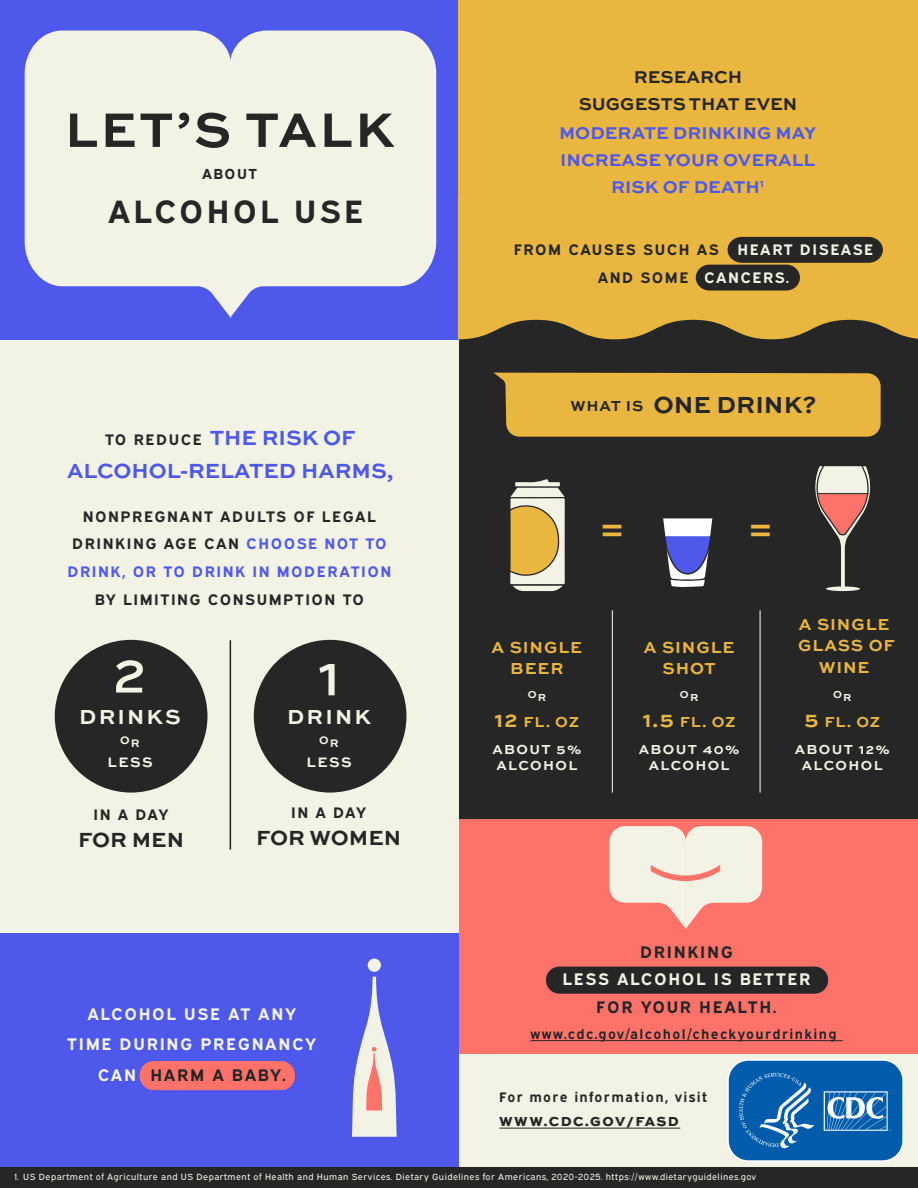
<style>
.page{position:relative;width:918px;height:1188px;background:#fff}
.page>*{position:absolute;margin:0;border:0;box-sizing:border-box;transform-origin:0 0}
.t1{font:500 55.05px "Sweet Sans Pro";color:#f4f4e6}
.t2{font:500 55.05px "Sweet Sans Pro";color:#f3f3e5}
.t3{font:700 51px "Sweet Sans Pro";letter-spacing:.05em;color:#262626}
.t4{font:700 32.4px "Expressway Rg";letter-spacing:.1em;color:#262626}
.t5{font:700 32.1px "Sweet Sans Pro";color:#e9b63f}
.t6{font:700 24.45px "Sweet Sans Pro";color:#262626}
.t7{font:700 21.6px/32.4px "Sweet Sans Pro";color:#4e58ec;text-align:center}
.t8{font:700 21.6px "Sweet Sans Pro";color:#262626}
.t9{font:700 21.45px "Sweet Sans Pro";letter-spacing:.1em;color:#f4f4e6}
.t10{font:700 21.45px "Sweet Sans Pro";letter-spacing:.1em;color:#f3f3e5}
.t11{font:700 18px/27px "Sweet Sans Pro";color:#4e58ec;text-align:center}
.t12{font:700 18px/27px "Sweet Sans Pro";color:#262626;text-align:center}
.t13{font:700 16.8px/30.6px "Expressway Rg";letter-spacing:.1em;color:#f4f4e6;text-align:center}
.t14{font:700 16.8px/21.5px "Sweet Sans Pro";letter-spacing:.05em;color:#e9b63f;text-align:center}
.t15{font:700 16.8px "Expressway Rg";letter-spacing:.1em;color:#262626}
.t16{font:700 16.8px "Expressway Rg";letter-spacing:.1em;color:#f3f3e5}
.t17{font:700 15.3px/27.6px "Expressway Rg";letter-spacing:.1em;color:#262626;text-align:center}
.t18{font:700 15.3px "Sweet Sans Pro";letter-spacing:.045em;color:#e9b63f}
.t19{font:700 14.55px "Expressway Rg";letter-spacing:.1em;color:#262626}
.t20{font:700 14.4px "Sweet Sans Pro";color:#f4f4e6}
.t21{font:700 14.4px "Sweet Sans Pro";color:#f3f3e5}
.t22{font:700 13.8px "Expressway Rg";letter-spacing:.1em;color:#262626}
.t23{font:700 13.8px/15.3px "Sweet Sans Pro";letter-spacing:.1em;color:#f3f3e5;text-align:center}
.t24{font:800 13.8px "Sweet Sans Pro";letter-spacing:.1em;color:#262626}
.t25{font:700 11.55px "Sweet Sans Pro";color:#f4f4e6}
.t26{font:700 11.55px "Sweet Sans Pro";color:#f3f3e5}
.t27{font:700 10.65px "Sweet Sans Pro";color:#f3f3e5}
.t28{font:9px "Expressway Rg";letter-spacing:.05em;color:#f3f3e5}
.s1{font-family:"Expressway Rg";font-size:15.3px;color:#262626}
.s2{color:#4e58ec}
.s3{color:#262626}
.s4{color:#f3f3e5}
.s5{font-size:15.3px}
.s6{font-size:21.45px}
</style>
<div class="page">
<div style="left:411px;top:252px;width:507px;height:570px;background:#262626"></div>
<div style="left:412px;top:819px;width:506px;height:280px;background:#ff726a"></div>
<div style="left:0;top:339px;width:458px;height:599px;background:#f3f3e5"></div>
<div style="left:406px;top:1055px;width:512px;height:133px;background:#f3f3e5"></div>
<div style="left:0;top:0;width:458px;height:340px;background:#4e58eb"></div>
<svg style="left:25px;top:31px;width:205px;height:286px;background:#dfe0e5"></svg>
<svg style="left:230px;top:31px;width:206px;height:287px;background:#dfe0e5"></svg>
<div style="left:55px;top:640px;width:152px;height:153px;background:#262626;border-radius:50%"></div>
<hr style="left:230px;top:640px;width:1px;height:210px;background:#262626">
<div style="left:0;top:933px;width:458px;height:255px;background:#4e58eb"></div>
<div style="left:140px;top:1061px;width:155px;height:29px;background:#ff726a;border-radius:14px"></div>
<div style="left:368px;top:959px;width:13px;height:13px;background:#f3f3e5;border-radius:50%"></div>
<svg style="left:352px;top:977px;width:45px;height:160px"></svg>
<div style="left:254px;top:640px;width:152px;height:153px;background:#262626;border-radius:50%"></div>
<div style="left:458px;top:0;width:460px;height:298px;background:#e9b63f"></div>
<svg style="left:458px;top:236px;width:460px;height:103px;fill:#e9b63f"></svg>
<svg style="left:696px;top:237px;width:187px;height:54px"></svg>
<div style="left:494px;top:373px;width:387px;height:64px;background:#e9b63f"></div>
<svg style="left:510px;top:479px;width:55px;height:112px;background:#d3bc81"></svg>
<svg style="left:663px;top:518px;width:49px;height:69px"></svg>
<div style="left:826px;top:586px;width:34px;height:5px;background:#f3f3e5;border-radius:50%"></div>
<svg style="left:815px;top:466px;width:56px;height:122px"></svg>
<hr style="left:817px;top:493px;width:52px;height:1px;background:#262626">
<hr style="left:612px;top:610px;width:1px;height:183px;background:#fff">
<hr style="left:760px;top:610px;width:1px;height:183px;background:#fff">
<svg style="left:609px;top:826px;width:153px;height:103px"></svg>
<div style="left:546px;top:967px;width:282px;height:27px;background:#262626;border-radius:14px"></div>
<hr style="left:530px;top:1040px;width:308px;height:1px;background:#262626">
<hr style="left:499px;top:1128px;width:181px;height:1px;background:#262626">
<svg style="left:727px;top:1059px;width:177px;height:103px;background:#2c78b8"></svg>
<div style="left:0;top:1167px;width:918px;height:21px;background:#262626"></div>
<h2 class="t3" style="left:65px;top:91px;width:331px">LET’S TALK</h2>
<p class="t19" style="left:202px;top:162px;width:56px">ABOUT</p>
<h3 class="t4" style="left:108px;top:186px;width:257px">ALCOHOL USE</h3>
<h3 class="t7" style="left:67px;top:421px;width:328px"><span class="s1">TO REDUCE</span> THE RISK OF<br>ALCOHOL-RELATED HARMS,</h3>
<p class="t17" style="left:68px;top:501px;width:325px">NONPREGNANT ADULTS OF LEGAL<br>DRINKING AGE CAN <span class="s2">CHOOSE NOT TO<br>DRINK, OR TO DRINK IN MODERATION</span></p>
<p class="t17" style="left:95px;top:584px;width:271px">BY LIMITING CONSUMPTION TO</p>
<h1 class="t1" style="left:113px;top:634px;width:35px">2</h1>
<h3 class="t9" style="left:79px;top:700px;width:103px">DRINKS</h3>
<p class="t25" style="left:120px;top:733px;width:21px">OR</p>
<p class="t20" style="left:108px;top:751px;width:47px">LESS</p>
<p class="t17" style="left:94px;top:799px;width:77px">IN A DAY</p>
<h3 class="t8" style="left:78px;top:823px;width:107px">FOR MEN</h3>
<h1 class="t2" style="left:318px;top:637px;width:23px">1</h1>
<h3 class="t10" style="left:287px;top:700px;width:85px">DRINK</h3>
<p class="t26" style="left:319px;top:733px;width:21px">OR</p>
<p class="t21" style="left:307px;top:751px;width:47px">LESS</p>
<p class="t17" style="left:291px;top:797px;width:77px">IN A DAY</p>
<h3 class="t8" style="left:256px;top:821px;width:146px">FOR WOMEN</h3>
<p class="t13" style="left:67px;top:997px;width:250px">ALCOHOL USE AT ANY<br>TIME DURING PREGNANCY<br>CAN <span class="s3">HARM A BABY.</span></p>
<p class="t12" style="left:579px;top:62px;width:220px">RESEARCH<br>SUGGESTS THAT EVEN</p>
<p class="t11" style="left:559px;top:119px;width:259px">MODERATE DRINKING MAY<br>INCREASE YOUR OVERALL<br>RISK OF DEATH<sup>1</sup></p>
<p class="t17" style="left:514px;top:235px;width:361px">FROM CAUSES SUCH AS <span class="s4">HEART DISEASE<br></span>AND SOME <span class="s4">CANCERS.</span></p>
<h3 class="t6" style="left:570px;top:386px;width:248px"><span class="s5">WHAT IS</span> ONE DRINK?</h3>
<h3 class="t5" style="left:601px;top:504px;width:26px">=</h3>
<h3 class="t5" style="left:749px;top:504px;width:26px">=</h3>
<p class="t14" style="left:492px;top:635px;width:92px">A SINGLE<br>BEER</p>
<p class="t27" style="left:528px;top:687px;width:20px">OR</p>
<p class="t18" style="left:495px;top:710px;width:86px"><span class="s6">12</span> FL. OZ</p>
<p class="t23" style="left:492px;top:741px;width:91px;text-align:left">ABOUT 5%<br>ALCOHOL</p>
<p class="t14" style="left:644px;top:635px;width:92px">A SINGLE<br>SHOT</p>
<p class="t27" style="left:680px;top:687px;width:20px">OR</p>
<p class="t18" style="left:643px;top:710px;width:94px"><span class="s6">1.5</span> FL. OZ</p>
<p class="t23" style="left:639px;top:741px;width:102px">ABOUT 40%<br>ALCOHOL</p>
<p class="t14" style="left:798px;top:613px;width:98px">A SINGLE<br>GLASS OF<br>WINE</p>
<p class="t27" style="left:833px;top:687px;width:20px">OR</p>
<p class="t18" style="left:804px;top:710px;width:77px"><span class="s6">5</span> FL. OZ</p>
<p class="t23" style="left:795px;top:741px;width:97px">ABOUT 12%<br>ALCOHOL</p>
<p class="t15" style="left:640px;top:938px;width:94px">DRINKING</p>
<p class="t16" style="left:562px;top:966px;width:250px">LESS ALCOHOL IS BETTER</p>
<p class="t15" style="left:596px;top:993px;width:182px">FOR YOUR HEALTH.</p>
<p class="t22" style="left:530px;top:1023px;width:308px">www.cdc.gov/alcohol/checkyourdrinking</p>
<p class="t22" style="left:499px;top:1086px;width:209px">For more information, visit</p>
<p class="t24" style="left:499px;top:1111px;width:181px">WWW.CDC.GOV/FASD</p>
<p class="t28" style="left:14px;top:1170px;width:743px">1. US Department of Agriculture and US Department of Health and Human Services. Dietary Guidelines for Americans, 2020-2025. https://www.dietaryguidelines.gov</p>
</div>
